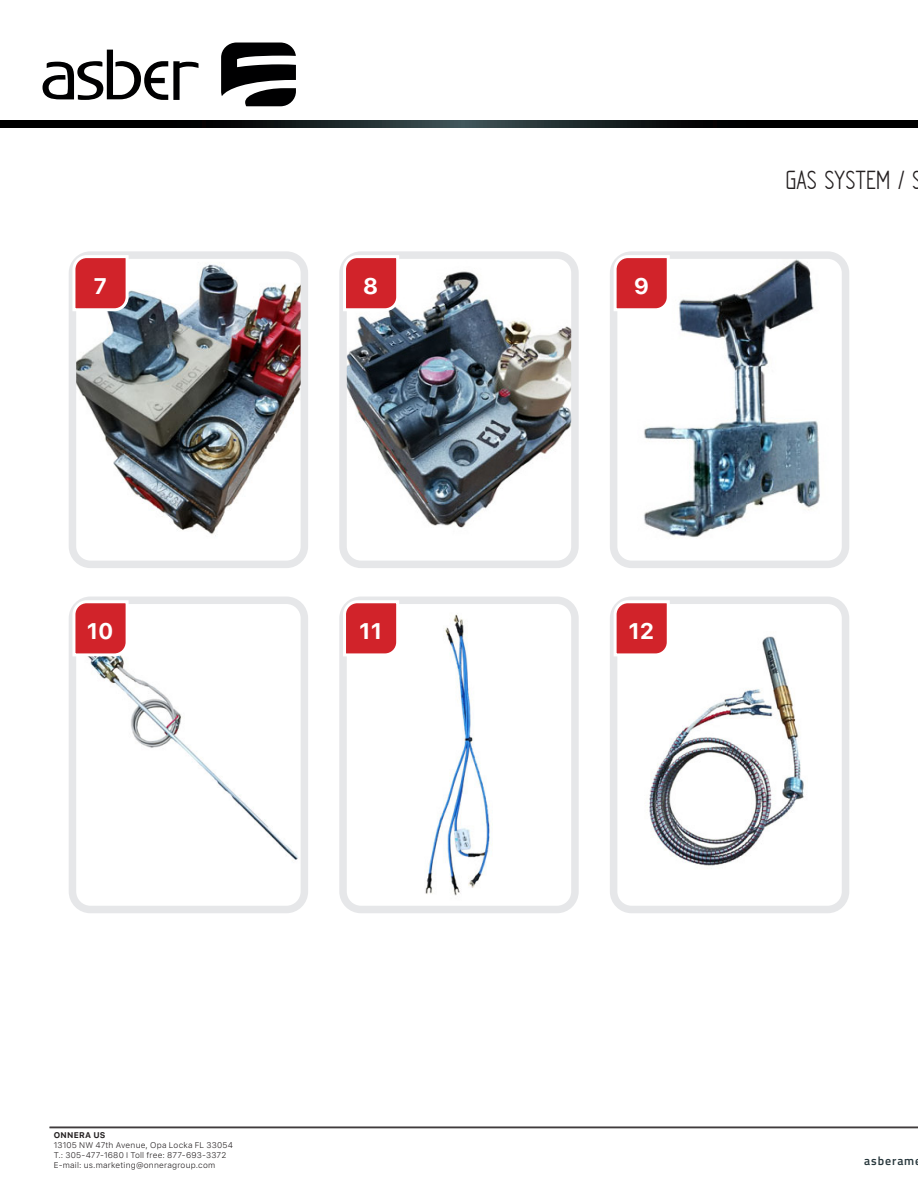
<style>
.page{position:relative;width:918px;height:1188px;background:#fff}
.page>*{position:absolute;margin:0;border:0;box-sizing:border-box;transform-origin:0 0}
.t1{font:30px "Solid Edge ISOCE";color:#231f20}
.t2{font:700 22.5px "SFUI Text";color:#fff}
.t3{font:600 12px "Titillium";letter-spacing:.075em;color:#26363b}
.t4{font:300 8.25px/9.9px "SFUI Text";letter-spacing:.025em;color:#231f20}
.t5{font:700 8.25px "SFUI Text";letter-spacing:.03em;color:#231f20}
</style>
<div class="page">
<svg style="left:43px;top:50px;width:156px;height:50px"></svg>
<svg style="left:221px;top:43px;width:75px;height:63px"></svg>
<hr style="left:49px;top:1127px;width:869px;height:1px;background:#231f20">
<hr style="left:49px;top:1128px;width:869px;height:1px;background:#231f20">
<svg style="left:0;top:120px;width:918px;height:8px;background:#101617"></svg>
<img style="left:619px;top:606px;width:221px;height:298px">
<div style="left:610px;top:597px;width:239px;height:316px;border:8px solid #e6e7e9;border-radius:18px"></div>
<img style="left:78px;top:260px;width:221px;height:299px">
<div style="left:69px;top:251px;width:239px;height:317px;border:8px solid #e6e7e9;border-radius:18px"></div>
<svg style="left:71px;top:254px;width:59px;height:59px"></svg>
<img style="left:348px;top:260px;width:222px;height:299px">
<div style="left:339px;top:251px;width:240px;height:317px;border:8px solid #e6e7e9;border-radius:18px"></div>
<svg style="left:342px;top:254px;width:59px;height:59px"></svg>
<img style="left:619px;top:260px;width:221px;height:299px">
<div style="left:610px;top:251px;width:239px;height:317px;border:8px solid #e6e7e9;border-radius:18px"></div>
<svg style="left:612px;top:254px;width:59px;height:59px"></svg>
<img style="left:78px;top:606px;width:221px;height:298px">
<div style="left:69px;top:597px;width:239px;height:316px;border:8px solid #e6e7e9;border-radius:18px"></div>
<svg style="left:71px;top:599px;width:59px;height:59px"></svg>
<img style="left:348px;top:606px;width:222px;height:298px">
<div style="left:339px;top:597px;width:240px;height:316px;border:8px solid #e6e7e9;border-radius:18px"></div>
<svg style="left:342px;top:599px;width:59px;height:59px"></svg>
<svg style="left:612px;top:599px;width:59px;height:59px"></svg>
<p class="t2" style="left:93px;top:269px;width:15px">7</p>
<p class="t2" style="left:363px;top:269px;width:17px">8</p>
<p class="t2" style="left:634px;top:269px;width:17px">9</p>
<p class="t2" style="left:87px;top:615px;width:28px">10</p>
<p class="t2" style="left:359px;top:615px;width:25px">11</p>
<p class="t2" style="left:628px;top:615px;width:28px">12</p>
<p class="t1" style="left:785px;top:164px;width:138px">GAS SYSTEM / S</p>
<p class="t5" style="left:54px;top:1129px;width:53px">ONNERA US</p>
<p class="t4" style="left:54px;top:1140px;width:181px">13105 NW 47th Avenue, Opa Locka FL 33054<br>T.: 305-477-1680 I Toll free: 877-693-3372<br>E-mail: us.marketing@onneragroup.com</p>
<h3 class="t3" style="left:864px;top:1152px;width:52px">asberam</h3>
</div>
